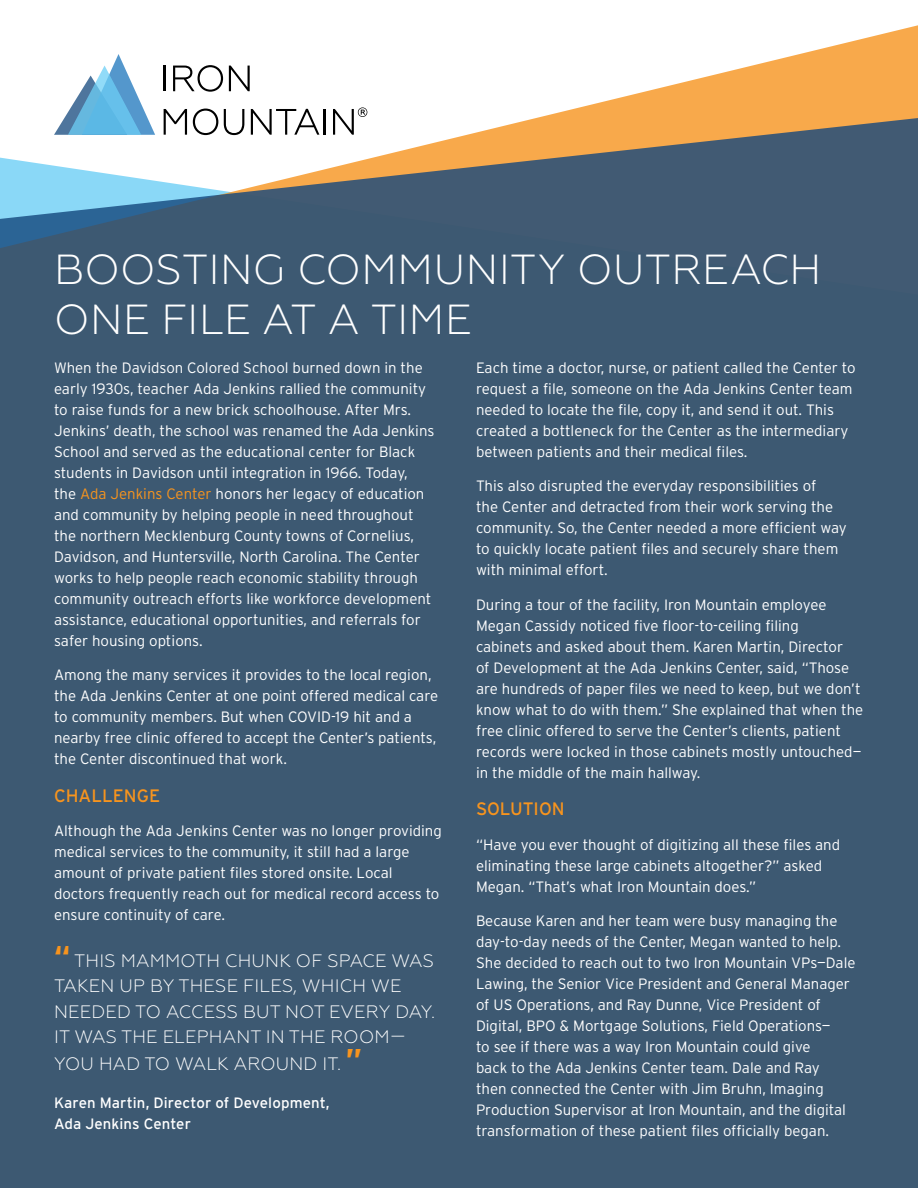
<style>
.page{position:relative;width:918px;height:1188px;background:#fff}
.page>*{position:absolute;margin:0;border:0;box-sizing:border-box;transform-origin:0 0}
.t1{font:300 42px/50.4px "Geometria";letter-spacing:.01em;color:#fff}
.t2{font:300 18px/26px "Geometria";letter-spacing:.01em;color:#fff}
.t3{font:18px "Interstate";color:#f7941e}
.t4{font:300 15px/21px "Interstate";color:#fff}
.t5{font:15px/21px "Interstate";letter-spacing:.005em;color:#fff}
.s1{color:#f7941e}
.s2{font-family:"Interstate";font-weight:700;font-size:30px;color:#f7941e}
</style>
<div class="page">
<svg style="left:163px;top:25px;width:755px;height:92px"></svg>
<div style="left:0;top:117px;width:918px;height:1071px;background:#3d5972"></div>
<svg style="left:54px;top:54px;width:101px;height:81px"></svg>
<hr style="left:164px;top:66px;width:2px;height:25px;background:#000">
<svg style="left:173px;top:65px;width:50px;height:27px"></svg>
<svg style="left:229px;top:66px;width:21px;height:25px"></svg>
<svg style="left:164px;top:109px;width:23px;height:26px"></svg>
<svg style="left:193px;top:109px;width:25px;height:26px"></svg>
<svg style="left:224px;top:109px;width:20px;height:26px"></svg>
<svg style="left:251px;top:109px;width:68px;height:26px"></svg>
<hr style="left:324px;top:109px;width:2px;height:26px;background:#000">
<svg style="left:333px;top:107px;width:34px;height:28px"></svg>
<h1 class="t1" style="left:54px;top:244px;width:769px">BOOSTING COMMUNITY OUTREACH<br>ONE FILE AT A TIME</h1>
<p class="t4" style="left:54px;top:357px;width:382px">When the Davidson Colored School burned down in the early 1930s, teacher Ada Jenkins rallied the community to raise funds for a new brick schoolhouse. After Mrs.<br>Jenkins’ death, the school was renamed the Ada Jenkins School and served as the educational center for Black students in Davidson until integration in 1966. Today,<br>the <span class="s1">Ada Jenkins Center</span> honors her legacy of education and community by helping people in need throughout the northern Mecklenburg County towns of Cornelius, Davidson, and Huntersville, North Carolina. The Center works to help people reach economic stability through community outreach efforts like workforce development assistance, educational opportunities, and referrals for safer housing options.</p>
<p class="t4" style="left:54px;top:664px;width:386px">Among the many services it provides to the local region, the Ada Jenkins Center at one point offered medical care to community members. But when COVID-19 hit and a nearby free clinic offered to accept the Center’s patients, the Center discontinued that work.</p>
<p class="t3" style="left:54px;top:785px;width:108px">CHALLENGE</p>
<p class="t4" style="left:54px;top:820px;width:389px">Although the Ada Jenkins Center was no longer providing medical services to the community, it still had a large amount of private patient files stored onsite. Local doctors frequently reach out for medical record access to ensure continuity of care.</p>
<p class="t2" style="left:54px;top:947px;width:383px"><span class="s2">“</span> THIS MAMMOTH CHUNK OF SPACE WAS<br>TAKEN UP BY THESE FILES, WHICH WE<br>NEEDED TO ACCESS BUT NOT EVERY DAY.<br>IT WAS THE ELEPHANT IN THE ROOM—<br>YOU HAD TO WALK AROUND IT. <span class="s2">”</span></p>
<p class="t5" style="left:54px;top:1092px;width:277px">Karen Martin, Director of Development,<br>Ada Jenkins Center</p>
<p class="t4" style="left:476px;top:357px;width:381px">Each time a doctor, nurse, or patient called the Center to request a file, someone on the Ada Jenkins Center team needed to locate the file, copy it, and send it out. This created a bottleneck for the Center as the intermediary between patients and their medical files.</p>
<p class="t4" style="left:476px;top:475px;width:372px">This also disrupted the everyday responsibilities of<br>the Center and detracted from their work serving the community. So, the Center needed a more efficient way to quickly locate patient files and securely share them with minimal effort.</p>
<p class="t4" style="left:476px;top:594px;width:389px">During a tour of the facility, Iron Mountain employee Megan Cassidy noticed five floor-to-ceiling filing<br>cabinets and asked about them. Karen Martin, Director<br>of Development at the Ada Jenkins Center, said, “Those are hundreds of paper files we need to keep, but we don’t know what to do with them.” She explained that when the free clinic offered to serve the Center’s clients, patient records were locked in those cabinets mostly untouched— in the middle of the main hallway.</p>
<p class="t3" style="left:476px;top:799px;width:90px">SOLUTION</p>
<p class="t4" style="left:476px;top:834px;width:366px">“Have you ever thought of digitizing all these files and eliminating these large cabinets altogether?” asked<br>Megan. “That’s what Iron Mountain does.”</p>
<p class="t4" style="left:476px;top:910px;width:381px">Because Karen and her team were busy managing the day-to-day needs of the Center, Megan wanted to help.<br>She decided to reach out to two Iron Mountain VPs—Dale Lawing, the Senior Vice President and General Manager of US Operations, and Ray Dunne, Vice President of Digital, BPO &amp; Mortgage Solutions, Field Operations—<br>to see if there was a way Iron Mountain could give<br>back to the Ada Jenkins Center team. Dale and Ray<br>then connected the Center with Jim Bruhn, Imaging Production Supervisor at Iron Mountain, and the digital transformation of these patient files officially began.</p>
</div>
